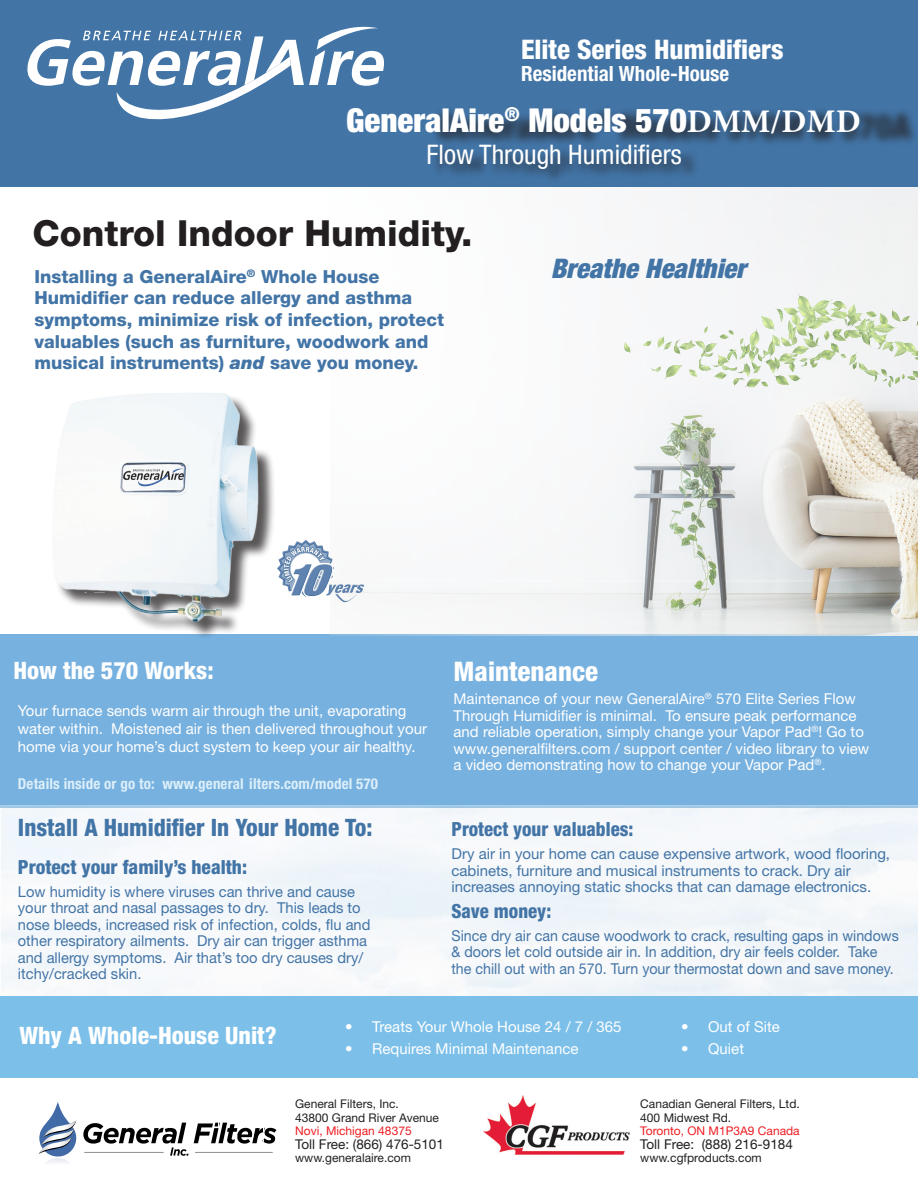
<style>
.page{position:relative;width:918px;height:1188px;background:#fff}
.page>*{position:absolute;margin:0;border:0;box-sizing:border-box;transform-origin:0 0}
.t1{font:800 36px "Helvetica Neue LT Std";color:#231f20}
.t2{font:900 condensed 33px "Helvetica Neue LT Std";color:#fff}
.t3{font:800 condensed 27px "Helvetica Neue LT Std";color:#fff}
.t4{font:condensed 27px "Helvetica Neue LT Std";color:#fff}
.t5{font:italic 900 condensed 27px "Helvetica Neue LT Std";color:#4274a6}
.t6{font:800 condensed 24px "Helvetica Neue LT Std";color:#fff}
.t7{font:800 condensed 24px "Helvetica Neue LT Std";color:#4274a6}
.t8{font:700 condensed 21px "Helvetica Neue LT Std";color:#fff}
.t9{font:800 condensed 19.5px "Helvetica Neue LT Std";color:#4274a6}
.t10{font:800 18px/21.6px "Helvetica Neue LT Std";color:#4274a6}
.t11{font:15px/16.5px "Helvetica Neue LT Std";color:#fff}
.t12{font:15px/16.5px "Helvetica Neue LT Std";color:#4274a6}
.t13{font:15px/16.5px "Helvetica Neue LT Std";color:#4274a6;scale:.95 1}
.t14{font:700 condensed 15px "Helvetica Neue LT Std";letter-spacing:.01em;color:#dceffa}
.t15{font:13.5px "Helvetica Neue LT Std";color:#231f20}
.t16{font:12px "Helvetica Neue LT Std";color:#231f20}
.t17{font:12px "Helvetica Neue LT Std";color:#ee1d23}
.s1{font-family:"Minion Pro";font-weight:700;font-stretch:normal}
.s2{font-weight:900;font-style:italic}
</style>
<div class="page">
<div style="left:0;top:0;width:918px;height:187px;background:#4274a6"></div>
<div style="left:0;top:634px;width:918px;height:174px;background:#77b1df"></div>
<img style="left:0;top:806px;width:918px;height:191px">
<div style="left:0;top:997px;width:918px;height:81px;background:#7cc0ea"></div>
<div style="left:431px;top:106px;width:487px;height:78px;background:#231f20;opacity:.75"></div>
<svg style="left:27px;top:26px;width:357px;height:94px"></svg>
<img style="left:484px;top:1096px;width:146px;height:58px">
<svg style="left:38px;top:1102px;width:238px;height:60px"></svg>
<img style="left:330px;top:188px;width:588px;height:448px">
<div style="left:55px;top:394px;width:222px;height:246px;background:#231f20;opacity:.75"></div>
<img style="left:55px;top:393px;width:206px;height:235px">
<img style="left:276px;top:535px;width:89px;height:72px">
<svg style="left:624px;top:342px;width:7px;height:11px"></svg>
<svg style="left:798px;top:294px;width:11px;height:19px"></svg>
<svg style="left:643px;top:296px;width:275px;height:92px"></svg>
<p class="t3" style="left:521px;top:33px;width:264px">Elite Series Humidifiers</p>
<p class="t8" style="left:521px;top:61px;width:210px">Residential Whole-House</p>
<p class="t2" style="left:346px;top:100px;width:516px">GeneralAire<sup>®</sup> Models 570<span class="s1">DMM/DMD</span></p>
<p class="t4" style="left:427px;top:139px;width:257px">Flow Through Humidifiers</p>
<p class="t1" style="left:32px;top:212px;width:442px">Control Indoor Humidity.</p>
<p class="t10" style="left:35px;top:266px;width:411px">Installing a GeneralAire<sup>®</sup> Whole House Humidifier can reduce allergy and asthma symptoms, minimize risk of infection, protect valuables (such as furniture, woodwork and musical instruments) <span class="s2">and</span> save you money.</p>
<p class="t5" style="left:551px;top:252px;width:196px">Breathe Healthier</p>
<p class="t6" style="left:13px;top:656px;width:202px">How the 570 Works:</p>
<p class="t11" style="left:18px;top:701px;width:411px;line-height:18px">Your furnace sends warm air through the unit, evaporating water within. Moistened air is then delivered throughout your home via your home’s duct system to keep your air healthy.</p>
<p class="t14" style="left:18px;top:775px;width:362px">Details inside or go to: www.general ilters.com/model 570</p>
<p class="t7" style="left:18px;top:813px;width:356px">Install A Humidifier In Your Home To:</p>
<p class="t9" style="left:18px;top:854px;width:231px">Protect your family’s health:</p>
<p class="t12" style="left:18px;top:883px;width:354px">Low humidity is where viruses can thrive and cause your throat and nasal passages to dry. This leads to nose bleeds, increased risk of infection, colds, flu and other respiratory ailments. Dry air can trigger asthma and allergy symptoms. Air that’s too dry causes dry/ itchy/cracked skin.</p>
<p class="t3" style="left:454px;top:655px;width:146px">Maintenance</p>
<p class="t11" style="left:454px;top:691px;width:417px">Maintenance of your new GeneralAire<sup>®</sup> 570 Elite Series Flow Through Humidifier is minimal. To ensure peak performance and reliable operation, simply change your Vapor Pad<sup>®</sup>! Go to www.generalfilters.com / support center / video library to view a video demonstrating how to change your Vapor Pad<sup>®</sup>.</p>
<p class="t9" style="left:452px;top:817px;width:183px">Protect your valuables:</p>
<p class="t12" style="left:452px;top:845px;width:440px">Dry air in your home can cause expensive artwork, wood flooring, cabinets, furniture and musical instruments to crack. Dry air increases annoying static shocks that can damage electronics.</p>
<p class="t9" style="left:452px;top:899px;width:101px">Save money:</p>
<p class="t13" style="left:452px;top:927px;width:472px">Since dry air can cause woodwork to crack, resulting gaps in windows &amp; doors let cold outside air in. In addition, dry air feels colder. Take the chill out with an 570. Turn your thermostat down and save money.</p>
<p class="t6" style="left:19px;top:1021px;width:259px">Why A Whole-House Unit?</p>
<p class="t11" style="left:345px;top:1018px;width:278px">• Treats Your Whole House 24 / 7 / 365</p>
<p class="t11" style="left:345px;top:1040px;width:235px">• Requires Minimal Maintenance</p>
<p class="t16" style="left:295px;top:1097px;width:105px">General Filters, Inc.</p>
<p class="t16" style="left:295px;top:1110px;width:145px">43800 Grand River Avenue</p>
<p class="t17" style="left:295px;top:1124px;width:118px">Novi, Michigan 48375</p>
<p class="t15" style="left:295px;top:1136px;width:150px">Toll Free: (866) 476-5101</p>
<p class="t16" style="left:295px;top:1151px;width:117px">www.generalaire.com</p>
<p class="t11" style="left:681px;top:1018px;width:100px">• Out of Site</p>
<p class="t11" style="left:681px;top:1040px;width:64px">• Quiet</p>
<p class="t16" style="left:640px;top:1097px;width:161px">Canadian General Filters, Ltd.</p>
<p class="t16" style="left:640px;top:1110px;width:92px">400 Midwest Rd.</p>
<p class="t17" style="left:640px;top:1124px;width:161px">Toronto, ON M1P3A9 Canada</p>
<p class="t15" style="left:640px;top:1136px;width:154px">Toll Free: (888) 216-9184</p>
<p class="t16" style="left:640px;top:1151px;width:123px">www.cgfproducts.com</p>
</div>
